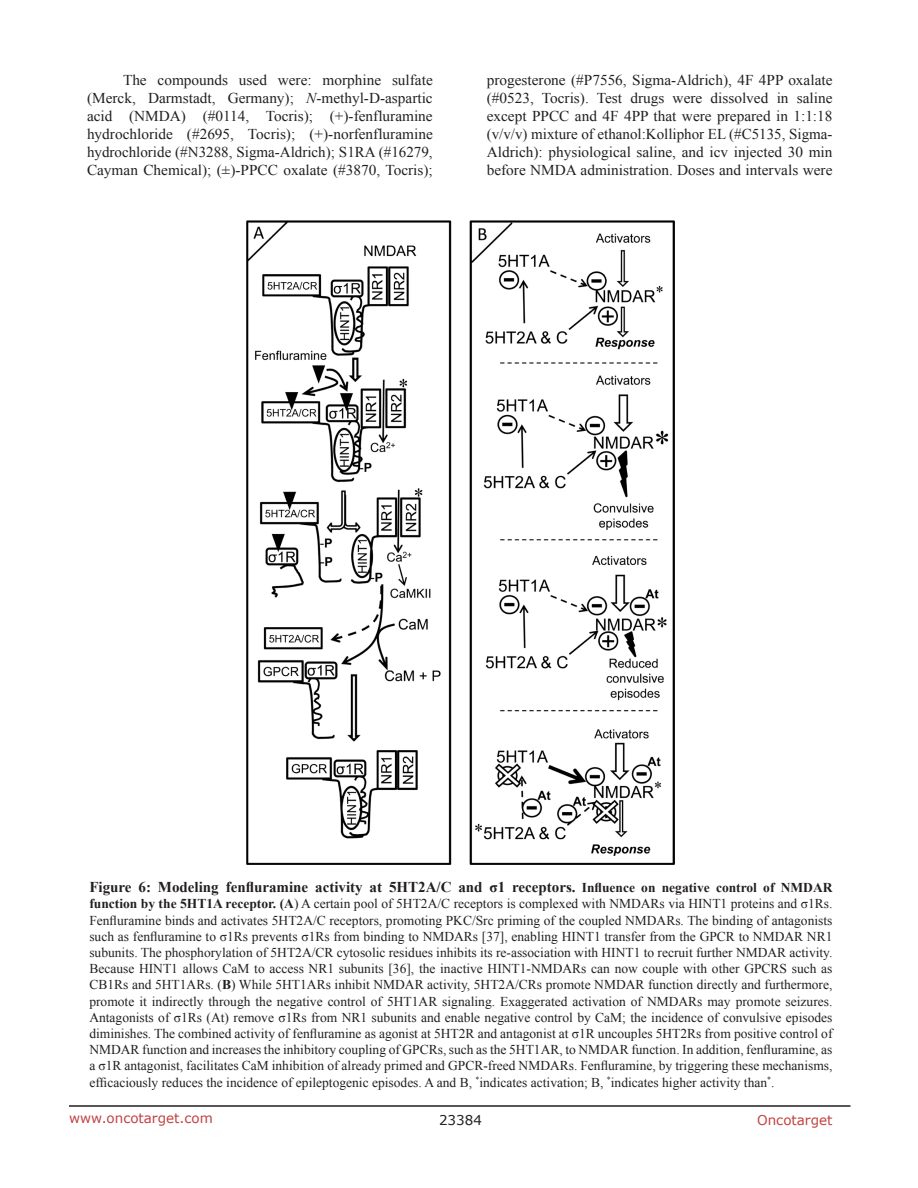
<style>
.page{position:relative;width:918px;height:1188px;background:#fff}
.page>*{position:absolute;margin:0;border:0;box-sizing:border-box;transform-origin:0 0}
.BodyText{font:15px/18px "Times New Roman";color:#231f20;text-align:justify}
.Figuretrx{font:700 15px "Times New Roman";color:#231f20}
.Figuretrx-2{font:13.5px/16.2px "Times New Roman";color:#231f20;text-align:justify}
.t1{font:13.5px "Verdana";color:#c24141}
.t2{font:13.5px "Verdana";color:#231f20}
.s1{font-style:italic}
.s2{font-size:13.5px}
.s3{font-weight:700}
</style>
<div class="page">
<hr style="left:69px;top:1105px;width:781px;height:2px;background:#231f20">
<img style="left:247px;top:221px;width:428px;height:644px">
<p class="BodyText" style="left:87px;top:71px;width:347px;text-indent:36px">The compounds used were: morphine sulfate (Merck, Darmstadt, Germany); <span class="s1">N</span>-methyl-D-aspartic acid (NMDA) (#0114, Tocris); (+)-fenfluramine hydrochloride (#2695, Tocris); (+)-norfenfluramine hydrochloride (#N3288, Sigma-Aldrich); S1RA (#16279, Cayman Chemical); (±)-PPCC oxalate (#3870, Tocris);</p>
<p class="BodyText" style="left:487px;top:71px;width:347px">progesterone (#P7556, Sigma-Aldrich), 4F 4PP oxalate (#0523, Tocris). Test drugs were dissolved in saline except PPCC and 4F 4PP that were prepared in 1:1:18 (v/v/v) mixture of ethanol:Kolliphor EL (#C5135, Sigma-Aldrich): physiological saline, and icv injected 30 min before NMDA administration. Doses and intervals were</p>
<p class="Figuretrx" style="left:89px;top:877px;width:745px">Figure 6: Modeling fenfluramine activity at 5HT2A/C and σ1 receptors. <span class="s2">Influence on negative control of NMDAR</span></p>
<p class="Figuretrx-2" style="left:89px;top:896px;width:745px"><span class="s3">function by the 5HT1A receptor. (A</span>) A certain pool of 5HT2A/C receptors is complexed with NMDARs via HINT1 proteins and σ1Rs.<br>Fenfluramine binds and activates 5HT2A/C receptors, promoting PKC/Src priming of the coupled NMDARs. The binding of antagonists such as fenfluramine to σ1Rs prevents σ1Rs from binding to NMDARs [37], enabling HINT1 transfer from the GPCR to NMDAR NR1 subunits. The phosphorylation of 5HT2A/CR cytosolic residues inhibits its re-association with HINT1 to recruit further NMDAR activity.<br>Because HINT1 allows CaM to access NR1 subunits [36], the inactive HINT1-NMDARs can now couple with other GPCRS such as CB1Rs and 5HT1ARs. (<span class="s3">B</span>) While 5HT1ARs inhibit NMDAR activity, 5HT2A/CRs promote NMDAR function directly and furthermore, promote it indirectly through the negative control of 5HT1AR signaling. Exaggerated activation of NMDARs may promote seizures.<br>Antagonists of σ1Rs (At) remove σ1Rs from NR1 subunits and enable negative control by CaM; the incidence of convulsive episodes diminishes. The combined activity of fenfluramine as agonist at 5HT2R and antagonist at σ1R uncouples 5HT2Rs from positive control of NMDAR function and increases the inhibitory coupling of GPCRs, such as the 5HT1AR, to NMDAR function. In addition, fenfluramine, as a σ1R antagonist, facilitates CaM inhibition of already primed and GPCR-freed NMDARs. Fenfluramine, by triggering these mechanisms, efficaciously reduces the incidence of epileptogenic episodes. A and B, <sup>*</sup>indicates activation; B, <sup>*</sup>indicates higher activity than<sup>*</sup>.</p>
<p class="t1" style="left:69px;top:1109px;width:145px">www.oncotarget.com</p>
<p class="t2" style="left:439px;top:1111px;width:44px">23384</p>
<p class="t1" style="left:757px;top:1111px;width:77px">Oncotarget</p>
</div>
